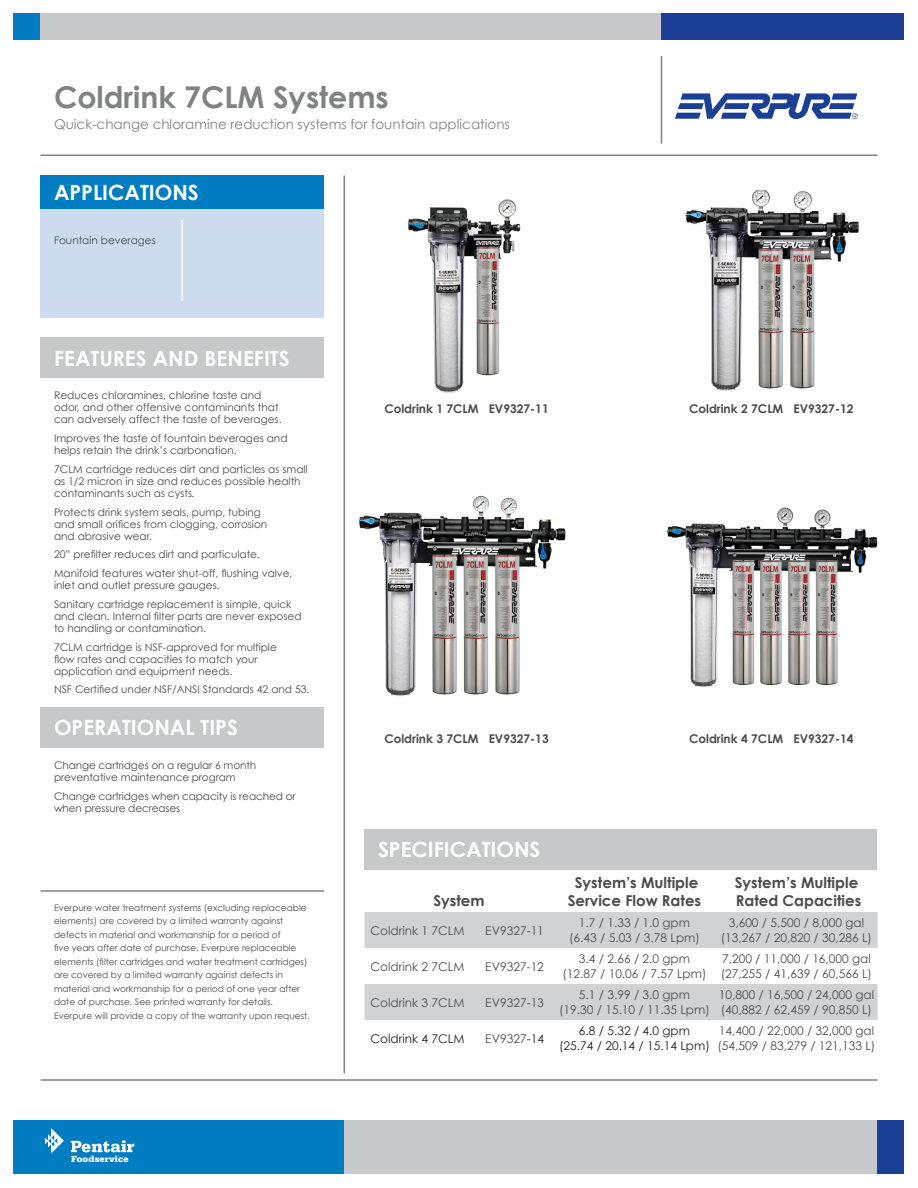
<style>
.page{position:relative;width:918px;height:1188px;background:#fff}
.page>*{position:absolute;margin:0;border:0;box-sizing:border-box;transform-origin:0 0}
.Model{font:700 30px "Century Gothic";color:#808285}
.Head_Reverse{font:700 21px "Century Gothic";color:#faffff}
.Table_Head{font:700 15px/18px "Century Gothic";color:#4b4c4d;text-align:center}
.Model_description{font:13.5px "Century Gothic";color:#808285}
.Text_Specifications{font:12px/15px "Century Gothic";color:#4b4c4d;text-align:center}
.Body_Head{font:700 12px "Century Gothic";color:#4b4c4d}
.Text_Specifications-2{font:12px/15px "Century Gothic";color:#231f20;text-align:center}
.Text_Specifications-3{font:10.5px/12px "Century Gothic";color:#4b4c4d}
.Body_Text{font:10.5px/12px "Century Gothic";letter-spacing:-.01em;color:#4b4c4d}
.Table_Text{font:10.5px "Century Gothic";color:#4b4c4d}
.t1{font:9px/13.5px "Century Gothic";color:#4b4c4d}
.t2{font:700 8.4px "Serifa SB";letter-spacing:.025em;color:#fff}
.s1{font-style:italic}
.s2{color:#231f20}
</style>
<div class="page">
<hr style="left:344px;top:176px;width:1px;height:897px;background:#808285">
<hr style="left:661px;top:56px;width:1px;height:88px;background:#808285">
<div style="left:13px;top:1120px;width:891px;height:54px;background:#c7c8ca"></div>
<div style="left:14px;top:1120px;width:330px;height:54px;background:#007cc2"></div>
<div style="left:877px;top:1120px;width:27px;height:54px;background:#1b3f94"></div>
<hr style="left:40px;top:1079px;width:838px;height:2px;background:#808285">
<div style="left:40px;top:338px;width:284px;height:40px;background:#c7c8ca"></div>
<svg style="left:71px;top:1140px;width:63px;height:12px"></svg>
<svg style="left:45px;top:1128px;width:19px;height:25px"></svg>
<div style="left:13px;top:14px;width:891px;height:26px;background:#c7c8ca"></div>
<div style="left:661px;top:14px;width:243px;height:26px;background:#1b3f94"></div>
<div style="left:13px;top:14px;width:27px;height:26px;background:#007cc2"></div>
<hr style="left:40px;top:154px;width:838px;height:2px;background:#808285">
<div style="left:364px;top:829px;width:514px;height:41px;background:#c7c8ca"></div>
<svg style="left:675px;top:93px;width:183px;height:26px"></svg>
<div style="left:40px;top:176px;width:284px;height:142px;background:#cddbef"></div>
<div style="left:40px;top:707px;width:284px;height:41px;background:#c7c8ca"></div>
<div style="left:40px;top:176px;width:284px;height:33px;background:#007cc2"></div>
<hr style="left:182px;top:220px;width:1px;height:81px;background:#fff">
<hr style="left:40px;top:890px;width:284px;height:2px;background:#808285">
<svg style="left:364px;top:912px;width:514px;height:108px;fill:#d1d2d4"></svg>
<img style="left:685px;top:190px;width:174px;height:201px">
<img style="left:666px;top:507px;width:212px;height:181px">
<img style="left:407px;top:199px;width:114px;height:194px">
<img style="left:359px;top:495px;width:207px;height:202px">
<p class="Model" style="left:54px;top:78px;width:336px">Coldrink 7CLM Systems</p>
<p class="Model_description" style="left:54px;top:115px;width:457px">Quick-change chloramine reduction systems for fountain applications</p>
<p class="Head_Reverse" style="left:54px;top:179px;width:146px">APPLICATIONS</p>
<p class="Table_Text" style="left:54px;top:234px;width:103px">Fountain beverages</p>
<p class="Head_Reverse" style="left:54px;top:345px;width:237px">FEATURES AND BENEFITS</p>
<p class="Text_Specifications-3" style="left:54px;top:389px;width:229px">Reduces chloramines, chlorine taste and odor, and other offensive contaminants that can adversely affect the taste of beverages.</p>
<p class="Text_Specifications-3" style="left:54px;top:432px;width:235px">Improves the taste of fountain beverages and helps retain the drink’s carbonation.</p>
<p class="Text_Specifications-3" style="left:54px;top:463px;width:255px">7CLM cartridge reduces dirt and particles as small as 1/2 micron in size and reduces possible health contaminants such as cysts<span class="s1">.</span></p>
<p class="Text_Specifications-3" style="left:54px;top:506px;width:215px">Protects drink system seals, pump, tubing and small orifices from clogging, corrosion and abrasive wear.</p>
<p class="Text_Specifications-3" style="left:54px;top:548px;width:207px">20” prefilter reduces dirt and particulate.</p>
<p class="Text_Specifications-3" style="left:54px;top:567px;width:240px">Manifold features water shut-off, flushing valve, inlet and outlet pressure gauges.</p>
<p class="Text_Specifications-3" style="left:54px;top:598px;width:249px">Sanitary cartridge replacement is simple, quick and clean. Internal filter parts are never exposed to handling or contamination.</p>
<p class="Text_Specifications-3" style="left:54px;top:641px;width:224px">7CLM cartridge is NSF-approved for multiple flow rates and capacities to match your application and equipment needs.</p>
<p class="Text_Specifications-3" style="left:54px;top:683px;width:257px">NSF Certified under NSF/ANSI Standards 42 and 53.</p>
<p class="Head_Reverse" style="left:54px;top:714px;width:185px">OPERATIONAL TIPS</p>
<p class="Body_Text" style="left:54px;top:759px;width:204px">Change cartridges on a regular 6 month preventative maintenance program</p>
<p class="Body_Text" style="left:54px;top:790px;width:243px">Change cartridges when capacity is reached or when pressure decreases</p>
<p class="t1" style="left:54px;top:901px;width:254px">Everpure water treatment systems (excluding replaceable</p>
<p class="t1" style="left:54px;top:914px;width:231px">elements) are covered by a limited warranty against</p>
<p class="t1" style="left:54px;top:928px;width:228px">defects in material and workmanship for a period of</p>
<p class="t1" style="left:54px;top:941px;width:244px">five years after date of purchase. Everpure replaceable</p>
<p class="t1" style="left:54px;top:955px;width:255px">elements (filter cartridges and water treatment cartridges)</p>
<p class="t1" style="left:54px;top:968px;width:230px">are covered by a limited warranty against defects in</p>
<p class="t1" style="left:54px;top:982px;width:247px">material and workmanship for a period of one year after</p>
<p class="t1" style="left:54px;top:995px;width:257px">date of purchase. See printed warranty for details.<br>Everpure will provide a copy of the warranty upon request.</p>
<p class="t2" style="left:71px;top:1153px;width:59px">Foodservice</p>
<p class="Body_Head" style="left:384px;top:401px;width:166px">Coldrink 1 7CLM EV9327-11</p>
<p class="Body_Head" style="left:689px;top:401px;width:166px">Coldrink 2 7CLM EV9327-12</p>
<p class="Body_Head" style="left:384px;top:731px;width:166px">Coldrink 3 7CLM EV9327-13</p>
<p class="Body_Head" style="left:689px;top:731px;width:166px">Coldrink 4 7CLM EV9327-14</p>
<p class="Head_Reverse" style="left:378px;top:836px;width:164px">SPECIFICATIONS</p>
<p class="Table_Head" style="left:433px;top:891px;width:53px">System</p>
<p class="Table_Head" style="left:568px;top:873px;width:135px">System’s Multiple<br>Service Flow Rates</p>
<p class="Table_Head" style="left:735px;top:873px;width:128px;text-align:left">System’s Multiple<br>Rated Capacities</p>
<p class="Text_Specifications" style="left:370px;top:922px;width:95px">Coldrink 1 7CLM</p>
<p class="Text_Specifications" style="left:485px;top:922px;width:60px">EV9327-11</p>
<p class="Text_Specifications" style="left:569px;top:915px;width:132px">1.7 / 1.33 / 1.0 gpm (6.43 / 5.03 / 3.78 Lpm)</p>
<p class="Text_Specifications" style="left:721px;top:915px;width:153px">3,600 / 5,500 / 8,000 gal (13,267 / 20,820 / 30,286 L)</p>
<p class="Text_Specifications" style="left:370px;top:958px;width:95px">Coldrink 2 7CLM</p>
<p class="Text_Specifications" style="left:485px;top:958px;width:60px">EV9327-12</p>
<p class="Text_Specifications" style="left:562px;top:951px;width:146px">3.4 / 2.66 / 2.0 gpm (12.87 / 10.06 / 7.57 Lpm)</p>
<p class="Text_Specifications" style="left:721px;top:951px;width:153px;text-align:left">7,200 / 11,000 / 16,000 gal (27,255 / 41,639 / 60,566 L)</p>
<p class="Text_Specifications" style="left:370px;top:994px;width:95px">Coldrink 3 7CLM</p>
<p class="Text_Specifications" style="left:485px;top:994px;width:60px">EV9327-13</p>
<p class="Text_Specifications" style="left:559px;top:987px;width:152px">5.1 / 3.99 / 3.0 gpm<br>(19.30 / 15.10 / 11.35 Lpm)</p>
<p class="Text_Specifications" style="left:719px;top:987px;width:157px;text-align:left">10,800 / 16,500 / 24,000 gal (40,882 / 62,459 / 90,850 L)</p>
<p class="Text_Specifications-2" style="left:370px;top:1030px;width:95px">Coldrink 4 7CLM</p>
<p class="Text_Specifications" style="left:485px;top:1030px;width:60px">EV9327<span class="s2">-14</span></p>
<p class="Text_Specifications-2" style="left:559px;top:1023px;width:152px">6.8 / 5.32 / 4.0 gpm<br>(25.74 / 20.14 / 15.14 Lpm)</p>
<p class="Text_Specifications" style="left:718px;top:1023px;width:159px;text-align:left">14,400 / 22,000 / 32,000 gal (54,509 / 83,279 / 121,133 L)</p>
</div>
